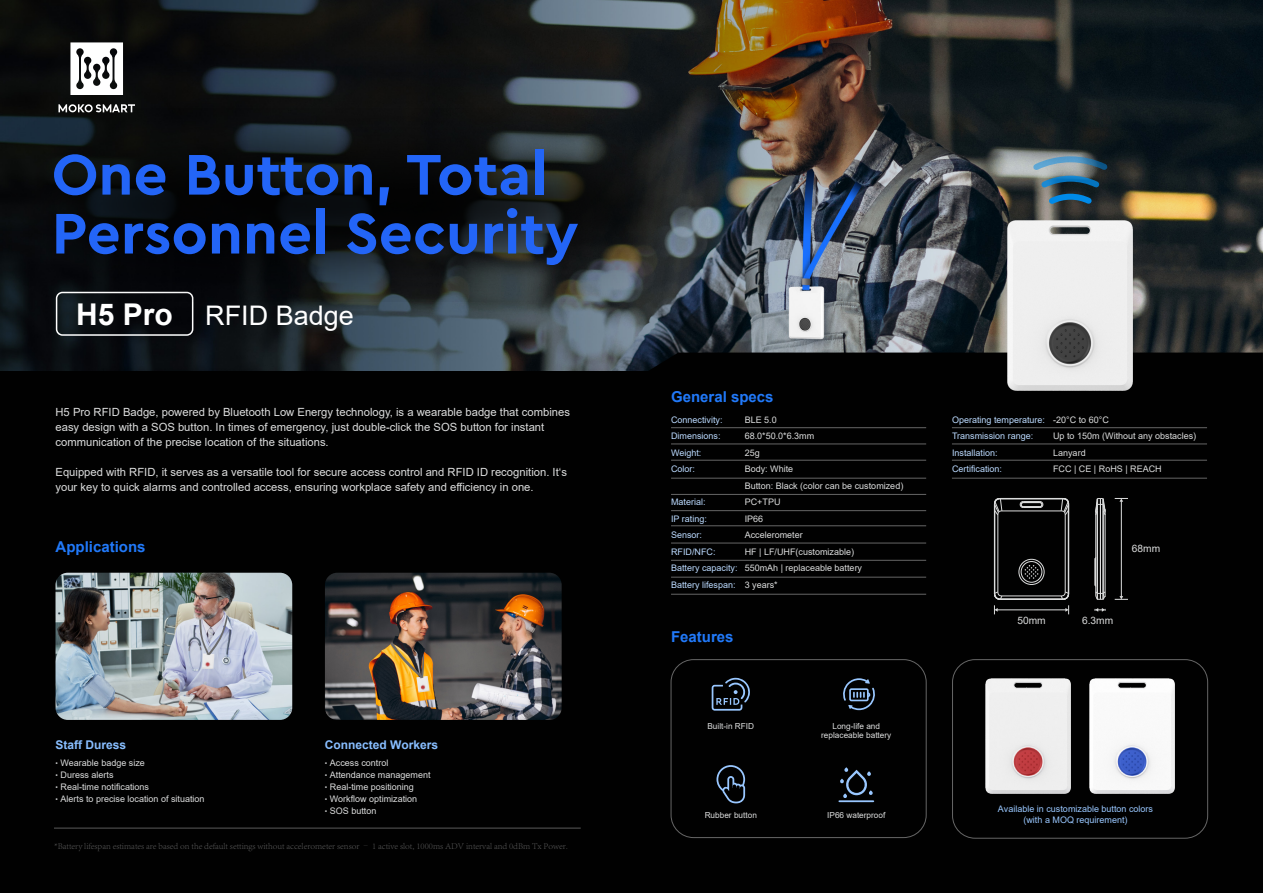
<style>
.page{position:relative;width:1263px;height:893px;background:#fff}
.page>*{position:absolute;margin:0;border:0;box-sizing:border-box;transform-origin:0 0}
.t1{font:700 60px/58.9px "Cera Pro";color:#2365f7}
.t2{font:27px "Arial";color:#fff}
.t3{font:700 15px "Arial";color:#2179f9}
.t4{font:700 12px "Arial";color:#88beff}
.t5{font:11.25px/15px "Arial";color:#dcdddd}
.t6{font:10.2px "Arial";color:#dcdddd}
.t7{font:9px/16.5px "Arial";color:#dcdddd}
.t8{font:9px/16.5px "Arial";color:#bbdaff}
.t9{font:300 9px "Adobe Song Std";color:#5b5b5b}
.t10{font:9px/10.8px "Arial";color:#99c7ff;text-align:center}
.t11{font:8.25px/9.1px "Arial";color:#dcdddd;text-align:center}
.s1{font-weight:700;font-size:30px}
.s2{font-family:"Cera Pro";font-weight:700}
</style>
<div class="page">
<div style="left:631px;top:0;width:632px;height:893px;background:#010101"></div>
<div style="left:0;top:0;width:631px;height:893px;background:#010101"></div>
<img style="left:0;top:0;width:1263px;height:370px">
<svg style="left:58px;top:104px;width:77px;height:4px"></svg>
<svg style="left:70px;top:42px;width:53px;height:53px;background:#c6c7c7"></svg>
<hr style="left:54px;top:828px;width:527px;height:1px;background:#5b5b5b">
<hr style="left:671px;top:427px;width:255px;height:1px;background:#666">
<hr style="left:671px;top:444px;width:255px;height:1px;background:#666">
<hr style="left:671px;top:460px;width:255px;height:1px;background:#666">
<hr style="left:671px;top:478px;width:255px;height:1px;background:#666">
<hr style="left:952px;top:444px;width:255px;height:1px;background:#666">
<hr style="left:952px;top:427px;width:255px;height:1px;background:#666">
<hr style="left:952px;top:460px;width:255px;height:1px;background:#666">
<hr style="left:952px;top:478px;width:255px;height:1px;background:#666">
<hr style="left:671px;top:494px;width:255px;height:1px;background:#666">
<hr style="left:671px;top:510px;width:255px;height:1px;background:#666">
<hr style="left:671px;top:525px;width:255px;height:1px;background:#666">
<hr style="left:671px;top:543px;width:255px;height:1px;background:#666">
<hr style="left:671px;top:577px;width:255px;height:1px;background:#666">
<hr style="left:671px;top:594px;width:255px;height:1px;background:#666">
<hr style="left:671px;top:560px;width:255px;height:1px;background:#666">
<svg style="left:636px;top:353px;width:627px;height:25px"></svg>
<svg style="left:1033px;top:156px;width:74px;height:14px"></svg>
<svg style="left:1041px;top:176px;width:58px;height:33px;background:#2d556d"></svg>
<div style="left:56px;top:292px;width:137px;height:44px;border:2px solid #fff;border-radius:6px"></div>
<div style="left:952px;top:659px;width:256px;height:180px;border:1px solid #666;border-radius:23px"></div>
<div style="left:671px;top:659px;width:255px;height:179px;border:1px solid #666;border-radius:23px"></div>
<svg style="left:840px;top:767px;width:33px;height:31px"></svg>
<hr style="left:839px;top:800px;width:34px;height:2px;background:#99c7ff">
<svg style="left:712px;top:678px;width:38px;height:33px"></svg>
<svg style="left:716px;top:765px;width:29px;height:38px"></svg>
<svg style="left:843px;top:678px;width:32px;height:32px"></svg>
<img style="left:985px;top:678px;width:86px;height:116px">
<img style="left:1089px;top:678px;width:86px;height:116px">
<img style="left:0;top:108px;width:707px;height:194px">
<hr style="left:1121px;top:501px;width:1px;height:96px;background:#dcdddd">
<svg style="left:1115px;top:596px;width:13px;height:4px"></svg>
<svg style="left:1115px;top:498px;width:13px;height:4px"></svg>
<hr style="left:997px;top:610px;width:69px;height:1px;background:#dcdddd">
<svg style="left:1095px;top:608px;width:11px;height:4px"></svg>
<div style="left:1018px;top:559px;width:26px;height:26px;border:1px solid #dcdddd;border-radius:50%"></div>
<div style="left:1021px;top:561px;width:21px;height:22px;border:1px solid #dcdddd;border-radius:50%"></div>
<svg style="left:1025px;top:565px;width:13px;height:14px"></svg>
<hr style="left:1000px;top:599px;width:62px;height:1px;background:#dcdddd">
<hr style="left:1002px;top:596px;width:59px;height:1px;background:#dcdddd">
<hr style="left:994px;top:511px;width:1px;height:82px;background:#dcdddd">
<hr style="left:997px;top:515px;width:1px;height:77px;background:#dcdddd">
<hr style="left:1065px;top:515px;width:1px;height:77px;background:#dcdddd">
<hr style="left:1068px;top:504px;width:1px;height:89px;background:#dcdddd">
<hr style="left:1002px;top:511px;width:59px;height:1px;background:#dcdddd">
<hr style="left:1000px;top:498px;width:63px;height:1px;background:#dcdddd">
<hr style="left:1000px;top:499px;width:63px;height:1px;background:#dcdddd">
<svg style="left:1019px;top:501px;width:25px;height:7px"></svg>
<svg style="left:994px;top:498px;width:9px;height:18px"></svg>
<svg style="left:1060px;top:498px;width:9px;height:18px"></svg>
<svg style="left:1045px;top:591px;width:24px;height:23px"></svg>
<svg style="left:994px;top:591px;width:9px;height:23px"></svg>
<hr style="left:1095px;top:511px;width:1px;height:85px;background:#dcdddd">
<hr style="left:1097px;top:511px;width:1px;height:82px;background:#dcdddd">
<hr style="left:1100px;top:498px;width:1px;height:101px;background:#dcdddd">
<hr style="left:1102px;top:511px;width:1px;height:82px;background:#dcdddd">
<hr style="left:1103px;top:511px;width:1px;height:82px;background:#dcdddd">
<hr style="left:1105px;top:511px;width:1px;height:85px;background:#dcdddd">
<svg style="left:1095px;top:498px;width:11px;height:18px"></svg>
<svg style="left:1094px;top:557px;width:12px;height:43px"></svg>
<img style="left:56px;top:573px;width:236px;height:147px">
<img style="left:202px;top:655px;width:12px;height:14px">
<svg style="left:199px;top:615px;width:29px;height:40px"></svg>
<img style="left:325px;top:573px;width:237px;height:147px">
<img style="left:416px;top:676px;width:14px;height:17px">
<svg style="left:390px;top:642px;width:34px;height:36px"></svg>
<img style="left:1008px;top:220px;width:125px;height:170px">
<h1 class="t1" style="left:52px;top:143px;width:528px">One Button, Total<br>Personnel Security</h1>
<h2 class="t2" style="left:76px;top:297px;width:279px"><span class="s1">H5 Pro</span> RFID Badge</h2>
<p class="t5" style="left:56px;top:404px;width:516px">H5 Pro RFID Badge, powered by Bluetooth Low Energy technology, is a wearable badge that combines easy design with a SOS button. In times of emergency, just double-click the SOS button for instant communication of the precise location of the situations.</p>
<p class="t5" style="left:56px;top:464px;width:513px">Equipped with RFID, it serves as a versatile tool for secure access control and RFID ID recognition. It‘s your key to quick alarms and controlled access, ensuring workplace safety and efficiency in one.</p>
<h3 class="t3" style="left:56px;top:536px;width:92px">Applications</h3>
<h3 class="t4" style="left:56px;top:736px;width:72px">Staff Duress</h3>
<p class="t7" style="left:56px;top:757px;width:151px;line-height:12px"><span class="s2">·</span> Wearable badge size<br><span class="s2">·</span> Duress alerts<br><span class="s2">·</span> Real-time notifications<br><span class="s2">·</span> Alerts to precise location of situation</p>
<h3 class="t4" style="left:325px;top:736px;width:115px">Connected Workers</h3>
<p class="t7" style="left:325px;top:757px;width:107px;line-height:12px"><span class="s2">·</span> Access control<br><span class="s2">·</span> Attendance management <span class="s2">·</span> Real-time positioning<br><span class="s2">·</span> Workflow optimization<br><span class="s2">·</span> SOS button</p>
<p class="t9" style="left:54px;top:841px;width:515px">*Battery lifespan estimates are based on the default settings without accelerometer sensor – 1 active slot, 1000ms ADV interval and 0dBm Tx Power.</p>
<h3 class="t3" style="left:671px;top:386px;width:104px">General specs</h3>
<p class="t7" style="left:745px;top:411px;width:160px">BLE 5.0<br>68.0*50.0*6.3mm<br>25g<br>Body: White<br>Button: Black (color can be customized)<br>PC+TPU<br>IP66<br>Accelerometer<br>HF | LF/UHF(customizable)<br>550mAh | replaceable battery<br>3 years*</p>
<p class="t8" style="left:952px;top:411px;width:95px">Operating temperature:<br>Transmission range:<br>Installation:<br>Certification:</p>
<p class="t7" style="left:1053px;top:411px;width:145px">-20°C to 60°C<br>Up to 150m (Without any obstacles)<br>Lanyard<br>FCC | CE | RoHS | REACH</p>
<p class="t8" style="left:671px;top:411px;width:53px">Connectivity:<br>Dimensions:<br>Weight:<br>Color:</p>
<p class="t8" style="left:671px;top:494px;width:68px">Material:<br>IP rating:<br>Sensor:<br>RFID/NFC:<br>Battery capacity:<br>Battery lifespan:</p>
<p class="t6" style="left:1132px;top:541px;width:30px">68mm</p>
<h3 class="t3" style="left:671px;top:626px;width:64px">Features</h3>
<p class="t11" style="left:707px;top:721px;width:48px">Built-in RFID</p>
<p class="t11" style="left:821px;top:721px;width:72px">Long-life and replaceable battery</p>
<p class="t11" style="left:705px;top:810px;width:54px">Rubber button</p>
<p class="t11" style="left:827px;top:810px;width:60px">IP66 waterproof</p>
<p class="t6" style="left:1017px;top:614px;width:30px">50mm</p>
<p class="t6" style="left:1082px;top:614px;width:33px">6.3mm</p>
<p class="t10" style="left:998px;top:803px;width:157px">Available in customizable button colors (with a MOQ requirement)</p>
</div>
